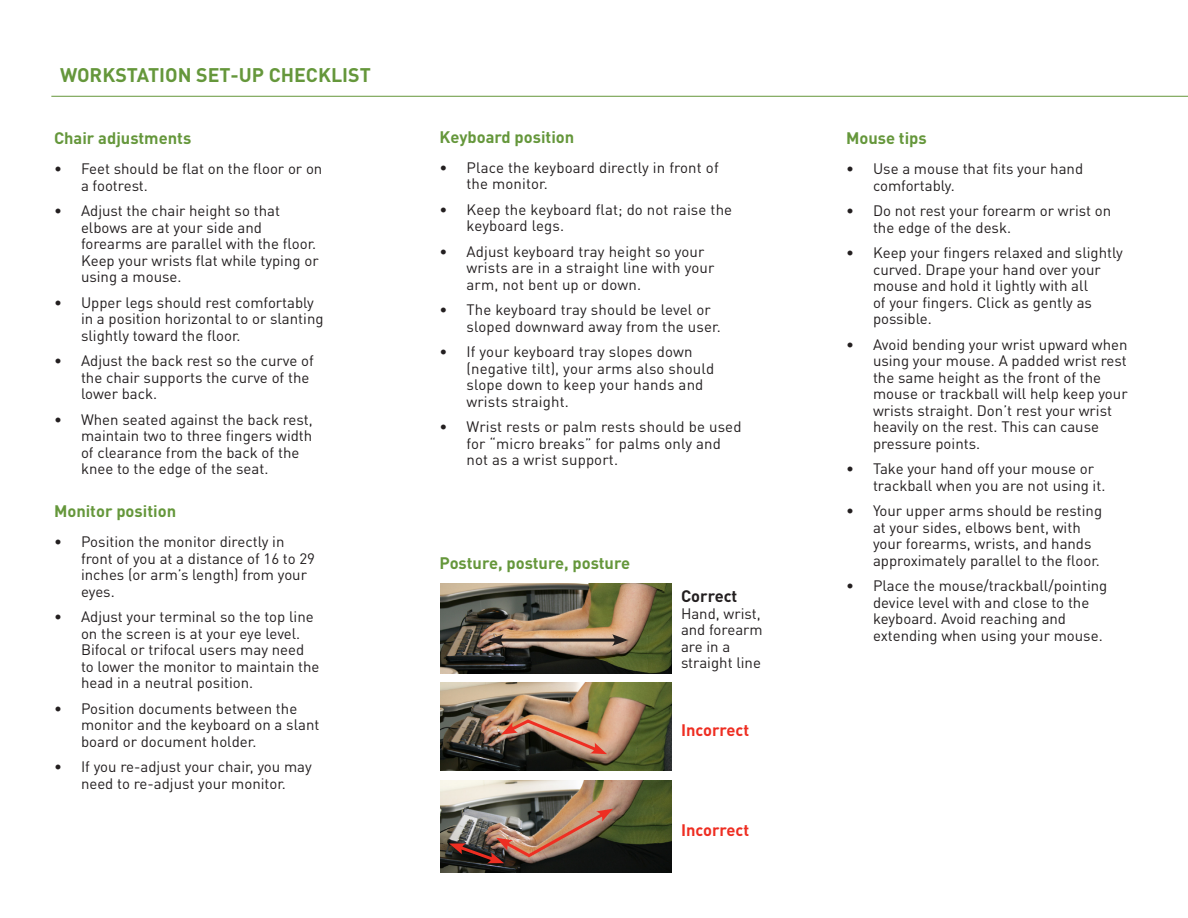
<style>
.page{position:relative;width:1188px;height:918px;background:#fff}
.page>*{position:absolute;margin:0;border:0;box-sizing:border-box;transform-origin:0 0}
.Heading_2__Char{font:700 19.5px "DINOT";color:#65973b}
.Heading_2__Char-2{font:700 16.5px "DINOT";color:#65973b}
.t1{font:700 16.5px "DINOT";color:#ee2e22}
.t2{font:700 16.5px "DINOT";color:#231f20}
.t3{font:15px/16.5px "DINOT";color:#231f20}
</style>
<div class="page">
<hr style="left:51px;top:96px;width:1137px;height:1px;background:#65973b">
<img style="left:440px;top:583px;width:232px;height:91px">
<img style="left:440px;top:682px;width:232px;height:89px">
<img style="left:440px;top:780px;width:232px;height:92px">
<hr style="left:498px;top:639px;width:120px;height:3px;background:#231f20">
<svg style="left:488px;top:634px;width:16px;height:12px"></svg>
<svg style="left:612px;top:634px;width:16px;height:12px"></svg>
<svg style="left:501px;top:718px;width:106px;height:36px;background:#986c52"></svg>
<img style="left:449px;top:809px;width:164px;height:55px">
<p class="Heading_2__Char" style="left:60px;top:62px;width:312px">WORKSTATION SET-UP CHECKLIST</p>
<p class="Heading_2__Char-2" style="left:54px;top:127px;width:139px">Chair adjustments</p>
<p class="t3" style="left:81px;top:160px;width:243px;text-indent:-27px">• Feet should be flat on the floor or on a footrest.</p>
<p class="t3" style="left:81px;top:202px;width:239px;text-indent:-27px">• Adjust the chair height so that elbows are at your side and forearms are parallel with the floor.<br>Keep your wrists flat while typing or using a mouse.</p>
<p class="t3" style="left:81px;top:293px;width:244px;text-indent:-27px">• Upper legs should rest comfortably in a position horizontal to or slanting slightly toward the floor.</p>
<p class="t3" style="left:81px;top:352px;width:234px;text-indent:-27px">• Adjust the back rest so the curve of the chair supports the curve of the lower back.</p>
<p class="t3" style="left:81px;top:410px;width:233px;text-indent:-27px">• When seated against the back rest, maintain two to three fingers width of clearance from the back of the knee to the edge of the seat.</p>
<p class="Heading_2__Char-2" style="left:54px;top:500px;width:124px">Monitor position</p>
<p class="t3" style="left:81px;top:533px;width:236px;text-indent:-27px">• Position the monitor directly in front of you at a distance of 16 to 29 inches (or arm’s length) from your eyes.</p>
<p class="t3" style="left:81px;top:608px;width:240px;text-indent:-27px">• Adjust your terminal so the top line on the screen is at your eye level.<br>Bifocal or trifocal users may need to lower the monitor to maintain the head in a neutral position.</p>
<p class="t3" style="left:81px;top:699px;width:240px;text-indent:-27px">• Position documents between the monitor and the keyboard on a slant board or document holder.</p>
<p class="t3" style="left:54px;top:758px;width:259px;text-align:center">• If you re-adjust your chair, you may need to re-adjust your monitor.</p>
<p class="Heading_2__Char-2" style="left:440px;top:126px;width:136px">Keyboard position</p>
<p class="t3" style="left:466px;top:158px;width:254px;text-indent:-27px">• Place the keyboard directly in front of the monitor.</p>
<p class="t3" style="left:466px;top:200px;width:267px;text-indent:-27px">• Keep the keyboard flat; do not raise the keyboard legs.</p>
<p class="t3" style="left:466px;top:242px;width:249px;text-indent:-27px">• Adjust keyboard tray height so your wrists are in a straight line with your arm, not bent up or down.</p>
<p class="t3" style="left:466px;top:301px;width:256px;text-indent:-27px">• The keyboard tray should be level or sloped downward away from the user.</p>
<p class="t3" style="left:466px;top:343px;width:249px;text-indent:-27px">• If your keyboard tray slopes down (negative tilt), your arms also should slope down to keep your hands and wrists straight.</p>
<p class="t3" style="left:466px;top:418px;width:277px;text-indent:-27px">• Wrist rests or palm rests should be used for “micro breaks” for palms only and not as a wrist support.</p>
<p class="Heading_2__Char-2" style="left:440px;top:552px;width:192px">Posture, posture, posture</p>
<p class="t2" style="left:681px;top:585px;width:58px">Correct</p>
<p class="t3" style="left:681px;top:604px;width:83px">Hand, wrist, and forearm are in a straight line</p>
<p class="t1" style="left:681px;top:719px;width:70px">Incorrect</p>
<p class="t1" style="left:681px;top:819px;width:70px">Incorrect</p>
<p class="Heading_2__Char-2" style="left:846px;top:127px;width:82px">Mouse tips</p>
<p class="t3" style="left:873px;top:160px;width:212px;text-indent:-27px">• Use a mouse that fits your hand comfortably.</p>
<p class="t3" style="left:873px;top:202px;width:240px;text-indent:-27px">• Do not rest your forearm or wrist on the edge of the desk.</p>
<p class="t3" style="left:873px;top:244px;width:251px;text-indent:-27px">• Keep your fingers relaxed and slightly curved. Drape your hand over your mouse and hold it lightly with all<br>of your fingers. Click as gently as possible.</p>
<p class="t3" style="left:873px;top:335px;width:256px;text-indent:-27px">• Avoid bending your wrist upward when using your mouse. A padded wrist rest the same height as the front of the mouse or trackball will help keep your wrists straight. Don’t rest your wrist heavily on the rest. This can cause pressure points.</p>
<p class="t3" style="left:873px;top:460px;width:234px;text-indent:-27px">• Take your hand off your mouse or trackball when you are not using it.</p>
<p class="t3" style="left:873px;top:502px;width:231px;text-indent:-27px">• Your upper arms should be resting at your sides, elbows bent, with your forearms, wrists, and hands approximately parallel to the floor.</p>
<p class="t3" style="left:873px;top:577px;width:236px;text-indent:-27px">• Place the mouse/trackball/pointing device level with and close to the keyboard. Avoid reaching and extending when using your mouse.</p>
</div>
